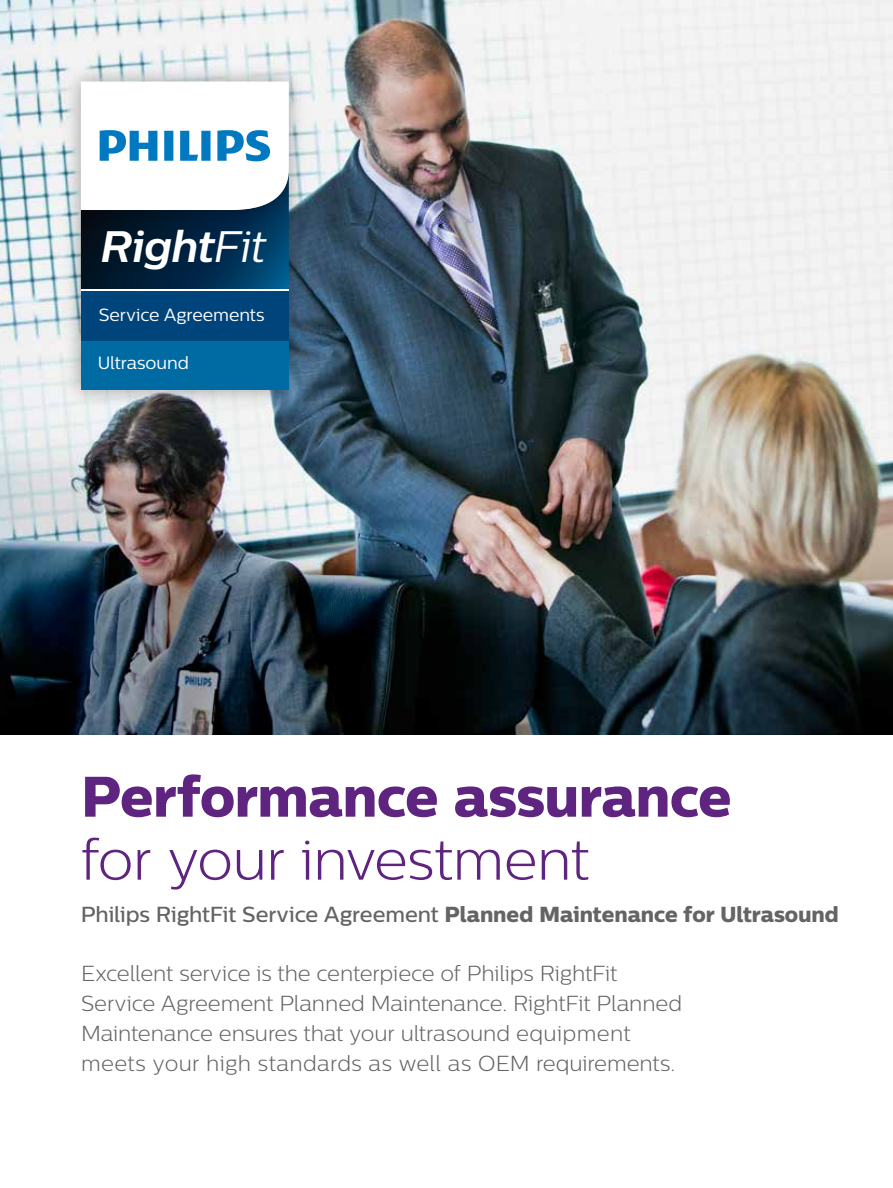
<style>
.page{position:relative;width:893px;height:1188px;background:#fff}
.page>*{position:absolute;margin:0;border:0;box-sizing:border-box;transform-origin:0 0}
.t1{font:57px "Centrale Sans X Bold";letter-spacing:-.01em;color:#5e2480}
.t2{font:300 57px "Centrale Sans";letter-spacing:-.015em;color:#5e2480}
.t3{font:italic 700 43.95px "Centrale Sans";letter-spacing:-.005em;color:#fff}
.t4{font:300 21.75px/30px "Centrale Sans";letter-spacing:-.005em;color:#636466}
.t5{font:500 21.75px "Centrale Sans";letter-spacing:-.01em;color:#636466}
.t6{font:17.55px "Centrale Sans";color:#fff}
.s1{font-weight:400}
.s2{font-family:"Centrale Sans X Bold";font-weight:400}
</style>
<div class="page">
<img style="left:0;top:0;width:893px;height:735px">
<img style="left:56px;top:235px;width:258px;height:179px">
<img style="left:56px;top:266px;width:258px;height:99px">
<div style="left:81px;top:291px;width:208px;height:49px;background:#00447c"></div>
<div style="left:81px;top:340px;width:208px;height:49px;background:#006ba3"></div>
<img style="left:56px;top:57px;width:258px;height:178px">
<svg style="left:81px;top:82px;width:208px;height:207px"></svg>
<hr style="left:81px;top:289px;width:208px;height:2px;background:#fff">
<h2 class="t3" style="left:100px;top:220px;width:168px">Right<span class="s1">Fit</span></h2>
<p class="t6" style="left:99px;top:304px;width:167px">Service Agreements</p>
<p class="t6" style="left:98px;top:353px;width:93px">Ultrasound</p>
<h1 class="t1" style="left:81px;top:761px;width:652px">Performance assurance</h1>
<h1 class="t2" style="left:81px;top:827px;width:510px">for your investment</h1>
<p class="t5" style="left:81px;top:902px;width:759px">Philips RightFit Service Agreement <span class="s2">Planned Maintenance for Ultrasound</span></p>
<p class="t4" style="left:81px;top:958px;width:603px">Excellent service is the centerpiece of Philips RightFit Service Agreement Planned Maintenance. RightFit Planned Maintenance ensures that your ultrasound equipment meets your high standards as well as OEM requirements.</p>
</div>
